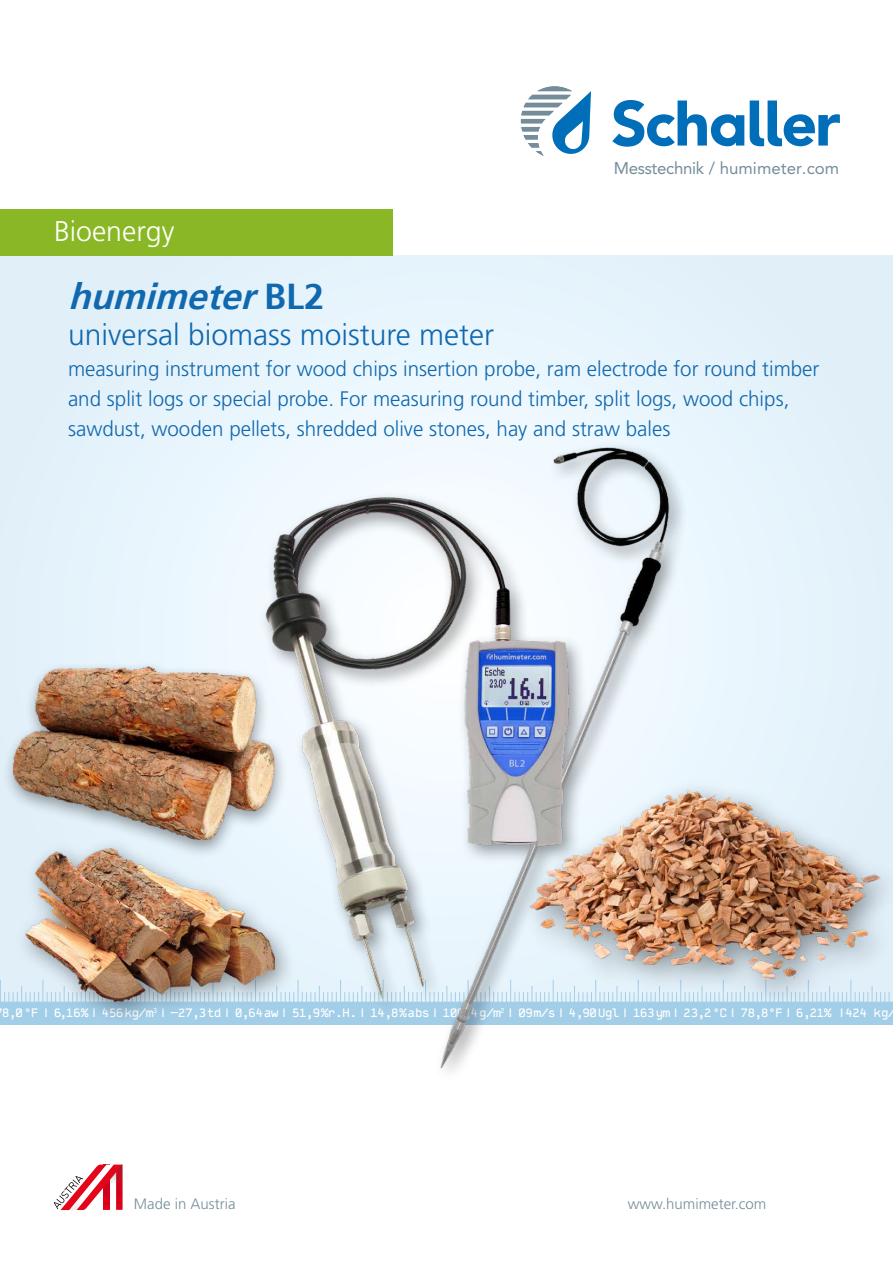
<style>
.page{position:relative;width:893px;height:1263px;background:#fff}
.page>*{position:absolute;margin:0;border:0;box-sizing:border-box;transform-origin:0 0}
.t1{font:italic 700 36px "Frutiger LT Std";color:#1068ae}
.t2{font:300 30px "Frutiger LT Std";color:#1068ae}
.t3{font:300 28.5px "Frutiger LT Std";color:#fff}
.t4{font:300 21px/30px "Frutiger LT Std";color:#1068ae}
.t5{font:16.8px "Avenir";letter-spacing:-.01em;color:#758d9a}
.t6{font:300 15px "Frutiger LT Std";color:#758d9a}
.t7{font:12px "Typestar OCR";letter-spacing:-.07em;color:#fff}
.s1{font-style:normal}
</style>
<div class="page">
<div style="left:0;top:256px;width:893px;height:753px;background:#e6f3fc"></div>
<div style="left:0;top:210px;width:392px;height:46px;background:#8ab725"></div>
<svg style="left:0;top:980px;width:893px;height:45px;background:#a7d0e9"></svg>
<svg style="left:54px;top:1164px;width:69px;height:46px"></svg>
<svg style="left:521px;top:86px;width:70px;height:70px"></svg>
<svg style="left:750px;top:100px;width:90px;height:46px"></svg>
<svg style="left:612px;top:100px;width:132px;height:47px"></svg>
<div style="left:14px;top:837px;width:283px;height:188px;background:#000;opacity:.4"></div>
<img style="left:26px;top:859px;width:227px;height:143px">
<img style="left:253px;top:431px;width:446px;height:641px">
<div style="left:2px;top:660px;width:286px;height:199px;background:#000;opacity:.4"></div>
<img style="left:14px;top:667px;width:260px;height:172px">
<img style="left:495px;top:735px;width:398px;height:275px">
<p class="t5" style="left:614px;top:155px;width:227px">Messtechnik / humimeter.com</p>
<h3 class="t3" style="left:54px;top:215px;width:122px">Bioenergy</h3>
<h1 class="t1" style="left:68px;top:275px;width:258px">humimeter<span class="s1">B L 2</span></h1>
<h2 class="t2" style="left:68px;top:318px;width:428px">universal biomass moisture meter</h2>
<p class="t4" style="left:68px;top:354px;width:753px">measuring instrument for wood chips insertion probe, ram electrode for round timber and split logs or special probe. For measuring round timber, split logs, wood chips, sawdust, wooden pellets, shredded olive stones, hay and straw bales</p>
<p class="t7" style="left:2px;top:1005px;width:896px">8,0 °F | 6,16% | 456 kg/m<sup>3</sup> | -27,3 td | 0,64 aw | 51,9 %r.H. | 14,8 % abs | 100,4 g/m<sup>2</sup> | 09 m/s | 4,90 Ugl | 163 ym | 23,2 °C | 78,8°F | 6,21% |424 kg/</p>
<p class="t6" style="left:134px;top:1195px;width:103px">Made in Austria</p>
<p class="t6" style="left:628px;top:1195px;width:140px">www.humimeter.com</p>
</div>
